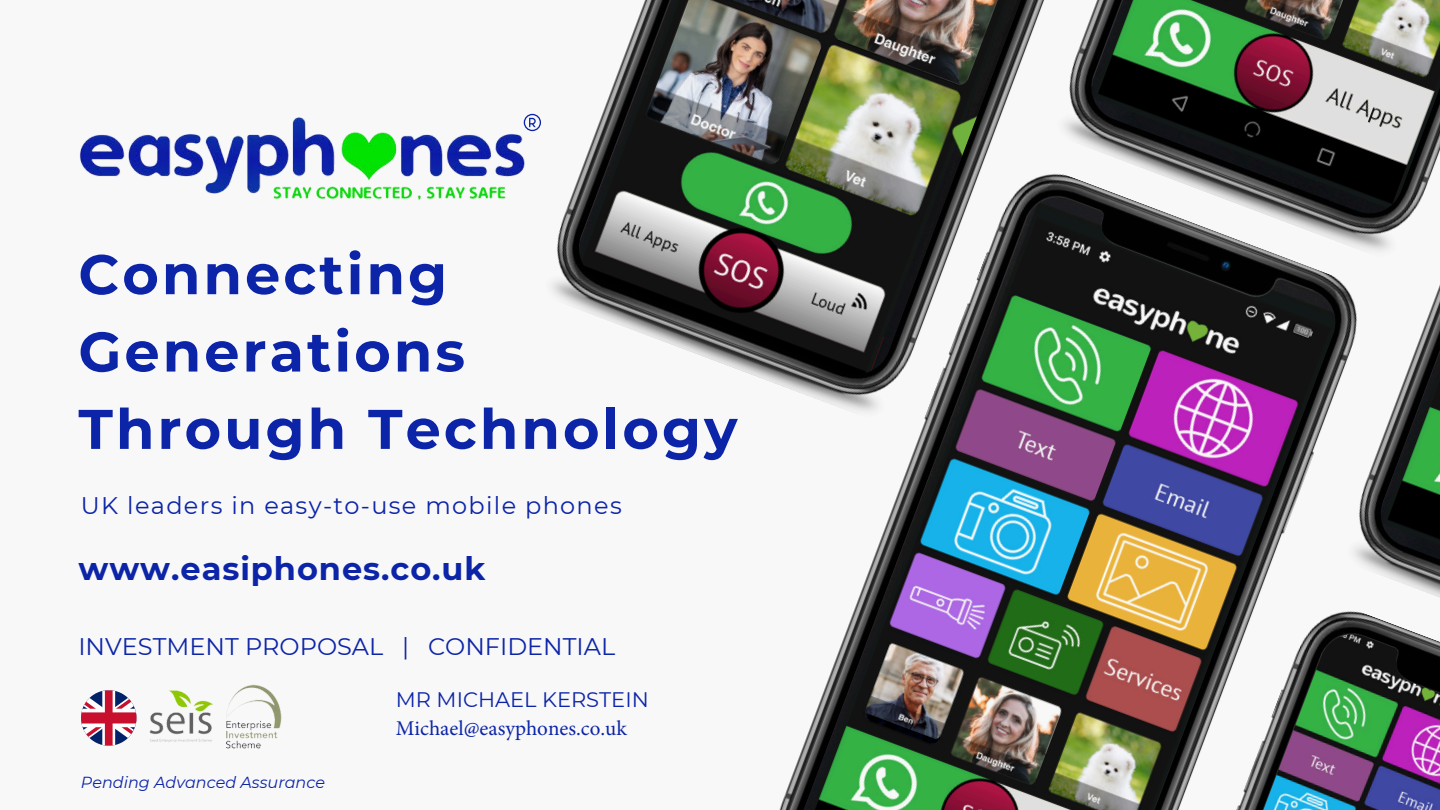
<style>
.page{position:relative;width:1440px;height:810px;background:#f8f8f8}
.page>*{position:absolute;margin:0;border:0;box-sizing:border-box;transform-origin:0 0}
.t1{font:700 55.7px/77.3px "Montserrat";letter-spacing:.055em;color:#0c24a8}
.t2{font:700 32px "Montserrat";letter-spacing:.03em;color:#0c24a8}
.t3{font:24px "Montserrat";letter-spacing:.055em;color:#0c24a8}
.t4{font:24px "Montserrat";color:#0c24a8}
.t5{font:21px/28.2px "Minion Pro";color:#0c24a8}
.t6{font:italic 16px "Montserrat";color:#0c24a8}
.s1{font-family:"Montserrat"}
</style>
<div class="page">
<img style="left:793px;top:265px;width:542px;height:545px">
<img style="left:552px;top:187px;width:606px;height:239px">
<img style="left:575px;top:0;width:547px;height:379px">
<img style="left:1046px;top:595px;width:289px;height:215px">
<img style="left:1088px;top:630px;width:352px;height:180px">
<img style="left:1046px;top:0;width:289px;height:265px">
<img style="left:1088px;top:0;width:247px;height:218px">
<img style="left:1335px;top:0;width:105px;height:692px">
<img style="left:1376px;top:0;width:64px;height:644px">
<img style="left:149px;top:684px;width:133px;height:65px">
<svg style="left:81px;top:690px;width:55px;height:56px"></svg>
<img style="left:80px;top:113px;width:454px;height:87px">
<svg style="left:524px;top:114px;width:17px;height:17px"></svg>
<h3 class="t1" style="left:78px;top:236px;width:661px">Connecting<br>Generations<br>Through Technology</h3>
<p class="t3" style="left:81px;top:491px;width:542px">UK leaders in easy-to-use mobile phones</p>
<p class="t2" style="left:78px;top:549px;width:409px">www.easiphones.co.uk</p>
<h2 class="t4" style="left:78px;top:632px;width:538px">INVESTMENT PROPOSAL | CONFIDENTIAL</h2>
<p class="t5" style="left:396px;top:686px;width:254px"><span class="s1">MR MICHAEL KERSTEIN<br></span>Michael@easyphones.co.uk</p>
<p class="t6" style="left:81px;top:773px;width:246px">Pending Advanced Assurance</p>
</div>
